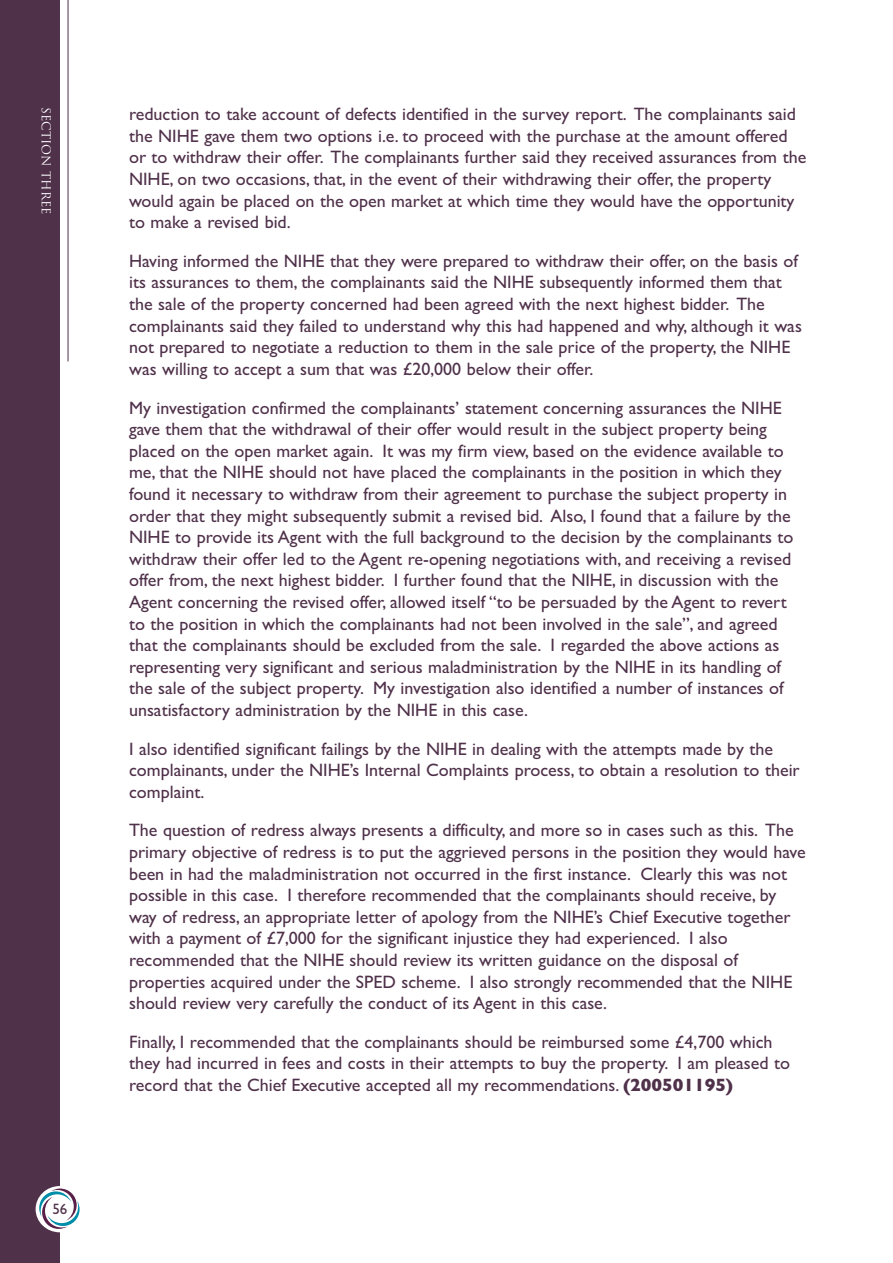
<style>
.page{position:relative;width:893px;height:1263px;background:#fff}
.page>*{position:absolute;margin:0;border:0;box-sizing:border-box;transform-origin:0 0}
.t1{font:18px/21.6px "Gill Sans TT";color:#4f314a}
.t2{font:15px "Gill Sans TT";color:#4f314a}
.t3{font:12px "Trajan";color:#fff}
.s1{font-family:"Gill Sans";font-weight:700}
</style>
<div class="page">
<div style="left:0;top:0;width:60px;height:1263px;background:#4f314a"></div>
<div style="left:36px;top:1186px;width:48px;height:46px;background:#fff;border-radius:50%"></div>
<svg style="left:39px;top:1188px;width:41px;height:41px"></svg>
<hr style="left:68px;top:0;width:1px;height:361px;background:#4f314a">
<p class="t3" style="left:53px;top:107px;width:109px;rotate:90deg">section three</p>
<p class="t2" style="left:52px;top:1200px;width:16px">56</p>
<p class="t1" style="left:129px;top:103px;width:679px">reduction to take account of defects identified in the survey report. The complainants said the NIHE gave them two options i.e. to proceed with the purchase at the amount offered or to withdraw their offer. The complainants further said they received assurances from the NIHE, on two occasions, that, in the event of their withdrawing their offer, the property would again be placed on the open market at which time they would have the opportunity to make a revised bid.</p>
<p class="t1" style="left:129px;top:250px;width:674px">Having informed the NIHE that they were prepared to withdraw their offer, on the basis of its assurances to them, the complainants said the NIHE subsequently informed them that the sale of the property concerned had been agreed with the next highest bidder. The complainants said they failed to understand why this had happened and why, although it was not prepared to negotiate a reduction to them in the sale price of the property, the NIHE was willing to accept a sum that was £20,000 below their offer.</p>
<p class="t1" style="left:129px;top:396px;width:666px">My investigation confirmed the complainants’ statement concerning assurances the NIHE gave them that the withdrawal of their offer would result in the subject property being placed on the open market again. It was my firm view, based on the evidence available to me, that the NIHE should not have placed the complainants in the position in which they found it necessary to withdraw from their agreement to purchase the subject property in order that they might subsequently submit a revised bid. Also, I found that a failure by the NIHE to provide its Agent with the full background to the decision by the complainants to withdraw their offer led to the Agent re-opening negotiations with, and receiving a revised offer from, the next highest bidder. I further found that the NIHE, in discussion with the Agent concerning the revised offer, allowed itself “to be persuaded by the Agent to revert to the position in which the complainants had not been involved in the sale”, and agreed that the complainants should be excluded from the sale. I regarded the above actions as representing very significant and serious maladministration by the NIHE in its handling of the sale of the subject property. My investigation also identified a number of instances of unsatisfactory administration by the NIHE in this case.</p>
<p class="t1" style="left:129px;top:737px;width:672px">I also identified significant failings by the NIHE in dealing with the attempts made by the complainants, under the NIHE’s Internal Complaints process, to obtain a resolution to their complaint.</p>
<p class="t1" style="left:129px;top:819px;width:678px">The question of redress always presents a difficulty, and more so in cases such as this. The primary objective of redress is to put the aggrieved persons in the position they would have been in had the maladministration not occurred in the first instance. Clearly this was not possible in this case. I therefore recommended that the complainants should receive, by way of redress, an appropriate letter of apology from the NIHE’s Chief Executive together with a payment of £7,000 for the significant injustice they had experienced. I also recommended that the NIHE should review its written guidance on the disposal of properties acquired under the SPED scheme. I also strongly recommended that the NIHE should review very carefully the conduct of its Agent in this case.</p>
<p class="t1" style="left:129px;top:1031px;width:662px">Finally, I recommended that the complainants should be reimbursed some £4,700 which they had incurred in fees and costs in their attempts to buy the property. I am pleased to record that the Chief Executive accepted all my recommendations. <span class="s1">(200501195)</span></p>
</div>
